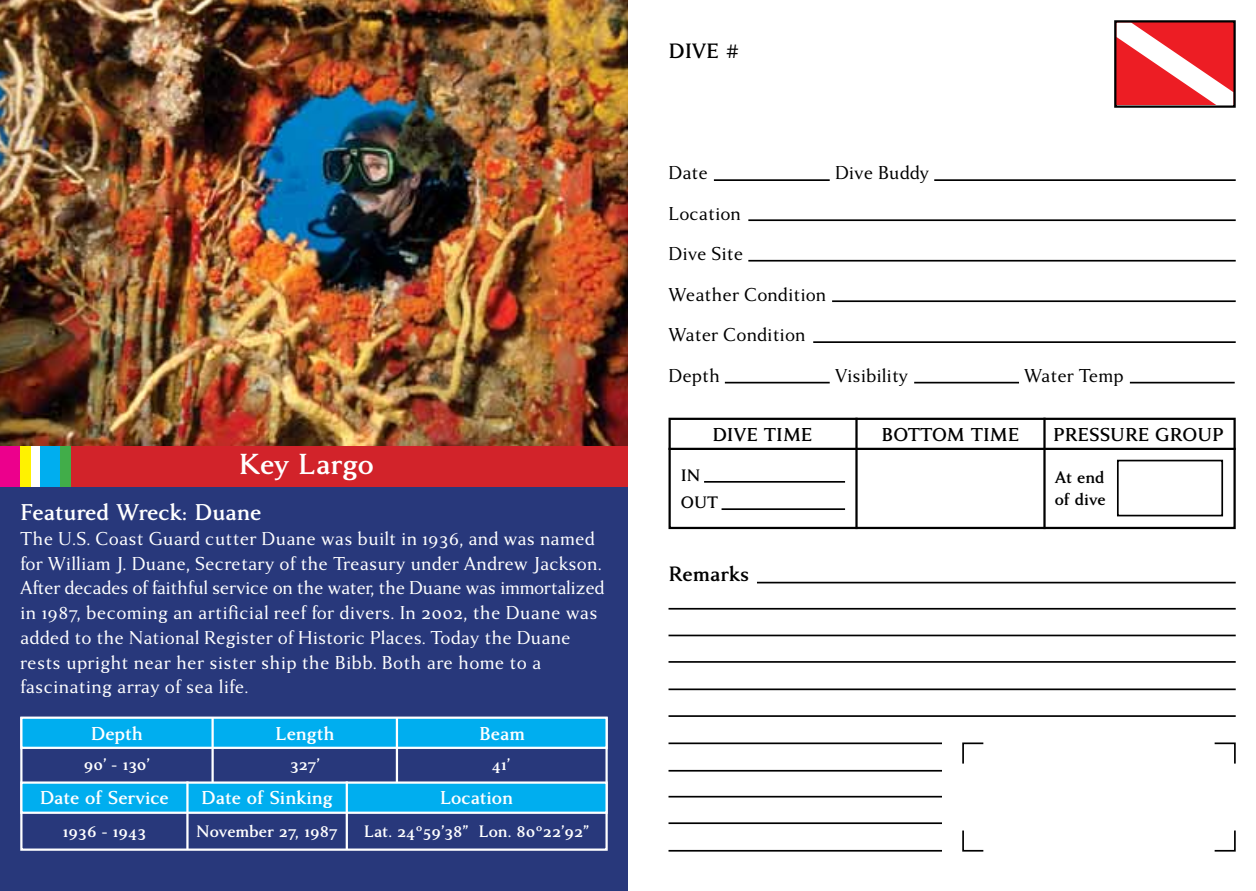
<style>
.page{position:relative;width:1256px;height:891px;background:#fff}
.page>*{position:absolute;margin:0;border:0;box-sizing:border-box;transform-origin:0 0}
.t1{font:700 31.5px "Anziano";color:#fff}
.t2{font:700 24.75px "Anziano";color:#fff}
.t3{font:700 22.5px "Anziano";color:#000}
.t4{font:20.25px/24.8px "Anziano";letter-spacing:.005em;color:#fff}
.t5{font:20.25px/40.5px "Anziano";color:#000}
.t6{font:700 20.25px "Anziano";color:#fff}
.t7{font:700 20.25px "Anziano";color:#000}
.t8{font:700 18px "Anziano";color:#fff}
.t9{font:700 18px/27px "Anziano";color:#000}
</style>
<div class="page">
<hr style="left:725px;top:382px;width:104px;height:1px;background:#000">
<hr style="left:714px;top:179px;width:115px;height:2px;background:#000">
<hr style="left:934px;top:179px;width:301px;height:2px;background:#000">
<hr style="left:748px;top:219px;width:487px;height:2px;background:#000">
<hr style="left:748px;top:260px;width:487px;height:2px;background:#000">
<hr style="left:832px;top:300px;width:403px;height:2px;background:#000">
<hr style="left:813px;top:341px;width:422px;height:2px;background:#000">
<hr style="left:914px;top:382px;width:105px;height:1px;background:#000">
<hr style="left:1129px;top:382px;width:105px;height:1px;background:#000">
<svg style="left:1114px;top:20px;width:122px;height:88px"></svg>
<div style="left:668px;top:418px;width:567px;height:111px;border:2px solid #000"></div>
<hr style="left:855px;top:418px;width:2px;height:111px;background:#000">
<hr style="left:1043px;top:418px;width:2px;height:111px;background:#000">
<hr style="left:668px;top:448px;width:567px;height:2px;background:#000">
<hr style="left:704px;top:481px;width:141px;height:2px;background:#000">
<hr style="left:721px;top:508px;width:124px;height:2px;background:#000">
<div style="left:1117px;top:460px;width:106px;height:56px;border:2px solid #000"></div>
<hr style="left:757px;top:582px;width:478px;height:1px;background:#000">
<hr style="left:668px;top:608px;width:567px;height:2px;background:#000">
<hr style="left:668px;top:635px;width:567px;height:1px;background:#000">
<hr style="left:668px;top:661px;width:567px;height:2px;background:#000">
<hr style="left:668px;top:688px;width:567px;height:2px;background:#000">
<hr style="left:668px;top:715px;width:567px;height:2px;background:#000">
<hr style="left:668px;top:742px;width:274px;height:2px;background:#000">
<hr style="left:668px;top:770px;width:274px;height:2px;background:#000">
<hr style="left:668px;top:796px;width:274px;height:2px;background:#000">
<hr style="left:668px;top:822px;width:274px;height:2px;background:#000">
<hr style="left:668px;top:850px;width:274px;height:2px;background:#000">
<svg style="left:962px;top:742px;width:22px;height:22px"></svg>
<svg style="left:962px;top:830px;width:22px;height:22px"></svg>
<svg style="left:1214px;top:742px;width:22px;height:22px"></svg>
<svg style="left:1214px;top:830px;width:22px;height:22px"></svg>
<div style="left:0;top:454px;width:628px;height:437px;background:#28387b"></div>
<img style="left:0;top:0;width:628px;height:447px">
<div style="left:0;top:447px;width:628px;height:40px;background:#d2232a"></div>
<div style="left:30px;top:447px;width:10px;height:40px;background:#fff"></div>
<div style="left:40px;top:447px;width:21px;height:40px;background:#00aeef"></div>
<div style="left:61px;top:447px;width:10px;height:40px;background:#41ad49"></div>
<div style="left:0;top:447px;width:20px;height:40px;background:#ec008c"></div>
<div style="left:20px;top:447px;width:10px;height:40px;background:#fff200"></div>
<div style="left:20px;top:717px;width:588px;height:134px;border:2px solid #fff"></div>
<div style="left:20px;top:717px;width:588px;height:32px;background:#00aeef;border:2px solid #fff"></div>
<div style="left:20px;top:781px;width:588px;height:33px;background:#00aeef;border:2px solid #fff"></div>
<hr style="left:211px;top:717px;width:3px;height:66px;background:#fff">
<hr style="left:346px;top:781px;width:2px;height:69px;background:#fff">
<hr style="left:186px;top:781px;width:3px;height:69px;background:#fff">
<hr style="left:396px;top:717px;width:2px;height:66px;background:#fff">
<h1 class="t1" style="left:239px;top:448px;width:136px">Key Largo</h1>
<p class="t2" style="left:20px;top:499px;width:243px">Featured Wreck: Duane</p>
<p class="t4" style="left:20px;top:526px;width:586px">The U.S. Coast Guard cutter Duane was built in 1936, and was named for William J. Duane, Secretary of the Treasury under Andrew Jackson.<br>After decades of faithful service on the water, the Duane was immortalized in 1987, becoming an artificial reef for divers. In 2002, the Duane was added to the National Register of Historic Places. Today the Duane rests upright near her sister ship the Bibb. Both are home to a fascinating array of sea life.</p>
<p class="t6" style="left:91px;top:723px;width:54px">Depth</p>
<p class="t6" style="left:275px;top:723px;width:61px">Length</p>
<p class="t6" style="left:479px;top:723px;width:47px">Beam</p>
<p class="t8" style="left:84px;top:755px;width:67px">90’ - 130’</p>
<p class="t8" style="left:290px;top:755px;width:31px">327’</p>
<p class="t8" style="left:492px;top:755px;width:20px">41’</p>
<p class="t6" style="left:40px;top:787px;width:130px">Date of Service</p>
<p class="t6" style="left:201px;top:787px;width:133px">Date of Sinking</p>
<p class="t6" style="left:440px;top:787px;width:75px">Location</p>
<p class="t8" style="left:62px;top:821px;width:85px">1936 - 1943</p>
<p class="t8" style="left:196px;top:821px;width:143px">November 27, 1987</p>
<p class="t8" style="left:364px;top:822px;width:227px">Lat. 24º59’38” Lon. 80º22’92”</p>
<p class="t3" style="left:668px;top:39px;width:72px">DIVE #</p>
<p class="t5" style="left:668px;top:153px;width:41px">Date</p>
<p class="t5" style="left:835px;top:153px;width:96px">Dive Buddy</p>
<p class="t5" style="left:668px;top:193px;width:159px">Location<br>Dive Site<br>Weather Condition<br>Water Condition<br>Depth</p>
<p class="t5" style="left:835px;top:355px;width:75px">Visibility</p>
<p class="t5" style="left:1024px;top:355px;width:101px">Water Temp</p>
<p class="t7" style="left:712px;top:424px;width:102px">DIVE TIME</p>
<p class="t7" style="left:881px;top:424px;width:139px">BOTTOM TIME</p>
<p class="t7" style="left:1053px;top:424px;width:172px">PRESSURE GROUP</p>
<p class="t9" style="left:681px;top:462px;width:39px">IN<br>OUT</p>
<p class="t9" style="left:1054px;top:467px;width:52px;line-height:21.6px">At end of dive</p>
<p class="t3" style="left:668px;top:562px;width:82px">Remarks</p>
</div>
